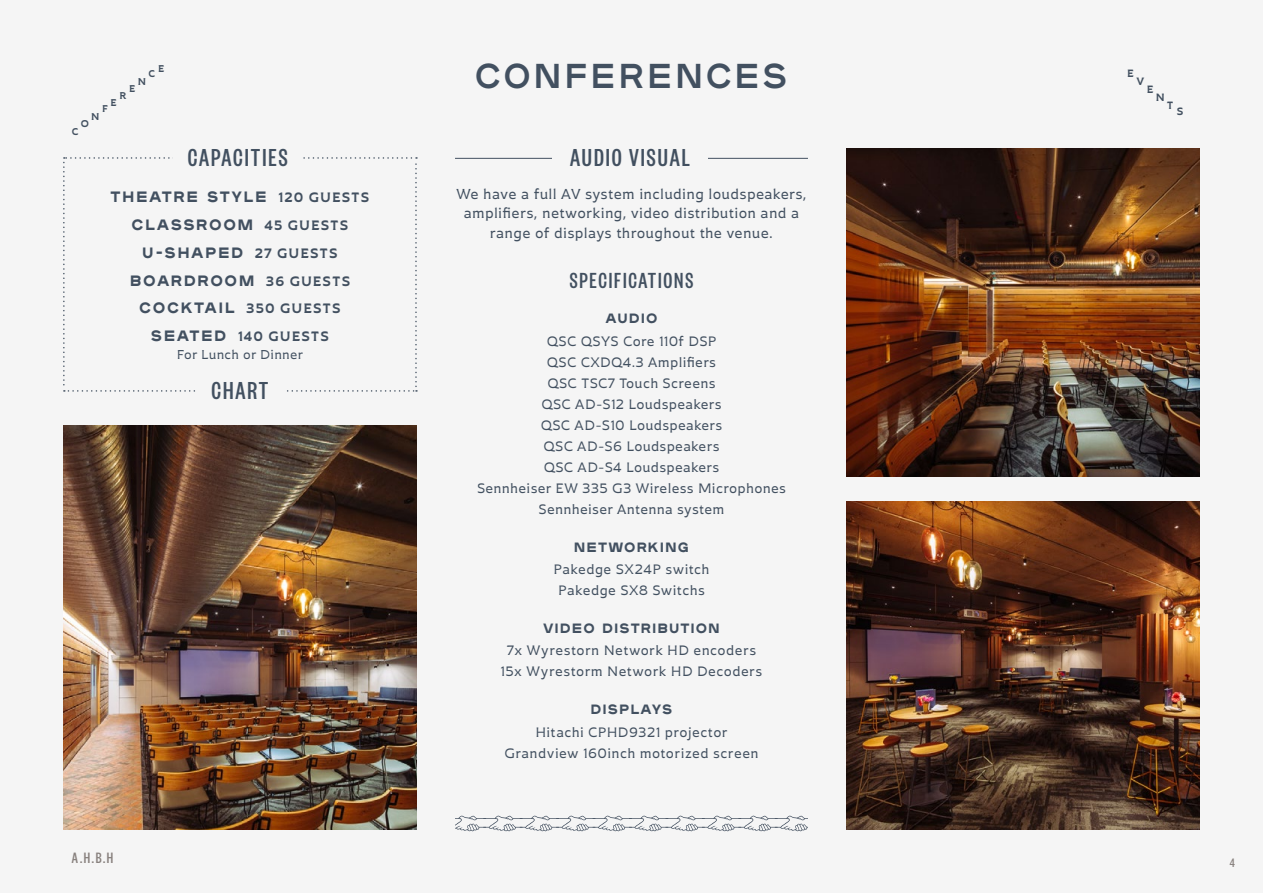
<style>
.page{position:relative;width:1263px;height:893px;background:#f5f5f5}
.page>*{position:absolute;margin:0;border:0;box-sizing:border-box;transform-origin:0 0}
.t1{font:34.5px "Plaak 6 Ney 46 Bold";letter-spacing:.075em;color:#425060}
.t2{font:500 27px "Founders Grotesk X Cond";letter-spacing:.075em;color:#425060}
.t3{font:500 24px "Founders Grotesk X Cond";letter-spacing:.075em;color:#425060}
.t4{font:500 16.5px "Founders Grotesk X Cond";color:#88817e}
.t5{font:15px/27.8px "Plaak 6 Ney 56 Heavy";letter-spacing:.1em;color:#425060;text-align:center}
.t6{font:expanded 14.25px/19.5px "Plathorn";letter-spacing:.02em;color:#425060;text-align:center}
.t7{font:expanded 13.5px/21px "Plathorn";letter-spacing:.02em;color:#425060;text-align:center}
.t8{font:13.5px "Plaak 6 Ney 56 Heavy";letter-spacing:.075em;color:#425060}
.t9{font:700 expanded 13.5px/27.8px "Plathorn";letter-spacing:.075em;color:#425060;text-align:center}
.t10{font:500 13.5px "Founders Grotesk X Cond";color:#88817e}
.t11{font:expanded 12.75px "Plathorn";letter-spacing:.02em;color:#425060}
.t12{font:700 expanded 10.5px "Plathorn";color:#425060}
.t13{font:700 expanded 9.75px "Plathorn";color:#425060}
.s1{font-family:"Plathorn";font-weight:700;font-stretch:expanded;font-size:13.5px}
.s2{font-family:"Plaak 6 Ney 56 Heavy";font-weight:400;font-stretch:normal;font-size:15px}
</style>
<div class="page">
<svg style="left:63px;top:157px;width:354px;height:235px"></svg>
<div style="left:173px;top:149px;width:129px;height:25px;background:#f5f5f5"></div>
<div style="left:196px;top:382px;width:88px;height:21px;background:#f5f5f5"></div>
<hr style="left:455px;top:158px;width:353px;height:1px;background:#425060">
<div style="left:552px;top:149px;width:155px;height:25px;background:#f5f5f5"></div>
<svg style="left:455px;top:816px;width:353px;height:15px"></svg>
<img style="left:64px;top:425px;width:353px;height:404px">
<img style="left:846px;top:149px;width:353px;height:327px">
<img style="left:846px;top:502px;width:353px;height:327px">
<p class="t13" style="left:158px;top:63px;width:8px">E</p>
<p class="t13" style="left:149px;top:68px;width:8px">C</p>
<p class="t13" style="left:138px;top:75px;width:10px">N</p>
<p class="t13" style="left:129px;top:83px;width:8px">E</p>
<p class="t13" style="left:119px;top:89px;width:8px">R</p>
<p class="t13" style="left:111px;top:96px;width:8px">E</p>
<p class="t13" style="left:102px;top:103px;width:7px">F</p>
<p class="t13" style="left:91px;top:110px;width:10px">N</p>
<p class="t13" style="left:81px;top:118px;width:10px">O</p>
<p class="t13" style="left:72px;top:125px;width:8px">C</p>
<h1 class="t1" style="left:475px;top:51px;width:314px">CONFERENCES</h1>
<p class="t12" style="left:1127px;top:67px;width:8px">E</p>
<p class="t12" style="left:1136px;top:75px;width:9px">V</p>
<p class="t12" style="left:1147px;top:82px;width:8px">E</p>
<p class="t12" style="left:1156px;top:91px;width:10px">N</p>
<p class="t12" style="left:1167px;top:99px;width:8px">T</p>
<p class="t12" style="left:1177px;top:105px;width:8px">S</p>
<h2 class="t2" style="left:188px;top:142px;width:101px">CAPACITIES</h2>
<h2 class="t2" style="left:570px;top:142px;width:121px">AUDIO VISUAL</h2>
<p class="t5" style="left:111px;top:182px;width:260px">THEATRE STYLE <span class="s1">120 GUESTS<br></span>CLASSROOM <span class="s1">45 GUESTS<br></span>U-SHAPED <span class="s1">27 GUESTS<br></span>BOARDROOM <span class="s1">36 GUESTS</span></p>
<p class="t9" style="left:139px;top:295px;width:203px"><span class="s2">COCKTAIL</span> 350 GUESTS<br><span class="s2">SEATED</span> 140 GUESTS</p>
<p class="t11" style="left:177px;top:347px;width:128px">For Lunch or Dinner</p>
<h2 class="t2" style="left:211px;top:375px;width:58px">CHART</h2>
<p class="t6" style="left:456px;top:184px;width:352px">We have a full AV system including loudspeakers, amplifiers, networking, video distribution and a range of displays throughout the venue.</p>
<h3 class="t3" style="left:570px;top:266px;width:125px">SPECIFICATIONS</h3>
<p class="t8" style="left:605px;top:308px;width:54px">AUDIO</p>
<p class="t7" style="left:477px;top:331px;width:310px">QSC QSYS Core 110f DSP<br>QSC CXDQ4.3 Amplifiers<br>QSC TSC7 Touch Screens<br>QSC AD-S12 Loudspeakers<br>QSC AD-S10 Loudspeakers<br>QSC AD-S6 Loudspeakers<br>QSC AD-S4 Loudspeakers<br>Sennheiser EW 335 G3 Wireless Microphones<br>Sennheiser Antenna system</p>
<p class="t8" style="left:574px;top:537px;width:117px">NETWORKING</p>
<p class="t7" style="left:553px;top:559px;width:158px">Pakedge SX24P switch<br>Pakedge SX8 Switchs</p>
<p class="t8" style="left:543px;top:618px;width:178px">VIDEO DISTRIBUTION</p>
<p class="t7" style="left:500px;top:640px;width:263px">7x Wyrestorn Network HD encoders<br>15x Wyrestorm Network HD Decoders</p>
<p class="t8" style="left:590px;top:699px;width:83px">DISPLAYS</p>
<p class="t7" style="left:504px;top:721px;width:256px">Hitachi CPHD9321 projector<br>Grandview 160inch motorized screen</p>
<p class="t4" style="left:72px;top:848px;width:43px">A.H.B.H</p>
<p class="t10" style="left:1230px;top:855px;width:7px">4</p>
</div>
